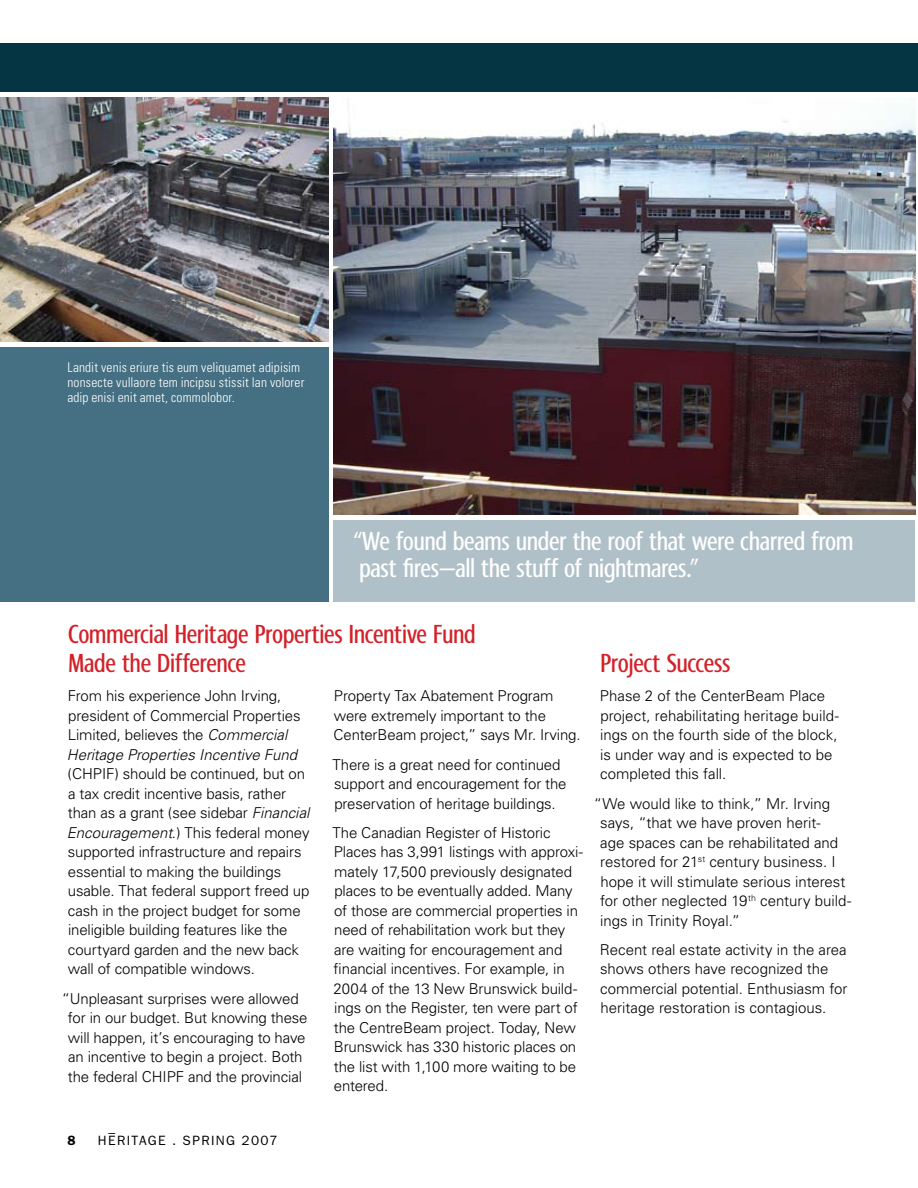
<style>
.page{position:relative;width:918px;height:1188px;background:#fff}
.page>*{position:absolute;margin:0;border:0;box-sizing:border-box;transform-origin:0 0}
.t1{font:300 27px/27px "Uunet";color:#fff}
.t2{font:300 27px/29.2px "Uunet";color:#d22229}
.t3{font:300 15px/19.5px "Univers";letter-spacing:-.005em;color:#000}
.t4{font:300 condensed 13.5px/15px "Univers";letter-spacing:.01em;color:#fff}
.t5{font:13.5px "Franklin Gothic";letter-spacing:.1em;color:#000}
.s1{font-style:italic}
</style>
<div class="page">
<img style="left:334px;top:97px;width:581px;height:418px">
<img style="left:0;top:97px;width:328px;height:245px">
<div style="left:0;top:347px;width:328px;height:254px;background:#456f82"></div>
<div style="left:334px;top:520px;width:581px;height:81px;background:#b0c0c9"></div>
<div style="left:0;top:43px;width:918px;height:49px;background:#053442"></div>
<p class="t4" style="left:68px;top:359px;width:238px">Landit venis eriure tis eum veliquamet adipisim nonsecte vullaore tem incipsu stissit lan volorer adip enisi enit amet, commolobor.</p>
<h1 class="t1" style="left:353px;top:529px;width:501px">“We found beams under the roof that were charred from past fires—all the stuff of nightmares.”</h1>
<h1 class="t2" style="left:69px;top:620px;width:408px">Commercial Heritage Properties Incentive Fund<br>Made the Difference</h1>
<p class="t3" style="left:67px;top:686px;width:235px">From his experience John Irving, president of Commercial Properties Limited, believes the <span class="s1">Commercial Heritage Properties Incentive Fund</span></p>
<p class="t3" style="left:67px;top:764px;width:244px">(CHPIF) should be continued, but on a tax credit incentive basis, rather than as a grant (see sidebar <span class="s1">Financial Encouragement</span>.) This federal money supported infrastructure and repairs essential to making the buildings usable. That federal support freed up cash in the project budget for some ineligible building features like the courtyard garden and the new back wall of compatible windows.</p>
<p class="t3" style="left:62px;top:988px;width:247px;text-align:center">“Unpleasant surprises were allowed for in our budget. But knowing these will happen, it’s encouraging to have an incentive to begin a project. Both the federal CHIPF and the provincial</p>
<p class="t3" style="left:334px;top:686px;width:249px">Property Tax Abatement Program were extremely important to the<br>CenterBeam project,” says Mr. Irving.</p>
<p class="t3" style="left:332px;top:754px;width:236px">There is a great need for continued support and encouragement for the preservation of heritage buildings.</p>
<p class="t3" style="left:332px;top:823px;width:252px">The Canadian Register of Historic Places has 3,991 listings with approxi&shy;mately 17,500 previously designated places to be eventually added. Many of those are commercial properties in need of rehabilitation work but they are waiting for encouragement and financial incentives. For example, in 2004 of the 13 New Brunswick build&shy;ings on the Register, ten were part of the CentreBeam project. Today, New Brunswick has 330 historic places on the list with 1,100 more waiting to be entered.</p>
<h1 class="t2" style="left:600px;top:649px;width:131px">Project Success</h1>
<p class="t3" style="left:600px;top:686px;width:241px">Phase 2 of the CenterBeam Place project, rehabilitating heritage build&shy;ings on the fourth side of the block, is under way and is expected to be completed this fall.</p>
<p class="t3" style="left:600px;top:793px;width:253px;text-indent:-6px">“We would like to think,” Mr. Irving says, “that we have proven herit-<br>age spaces can be rehabilitated and restored for 21<sup>st</sup> century business. I hope it will stimulate serious interest for other neglected 19<sup>th</sup> century build&shy;ings in Trinity Royal.”</p>
<p class="t3" style="left:600px;top:940px;width:249px">Recent real estate activity in the area shows others have recognized the commercial potential. Enthusiasm for heritage restoration is contagious.</p>
<p class="t5" style="left:109px;top:1125px;width:8px">–</p>
<p class="t5" style="left:98px;top:1133px;width:181px">HERITAGE . SPRING 2007</p>
</div>
